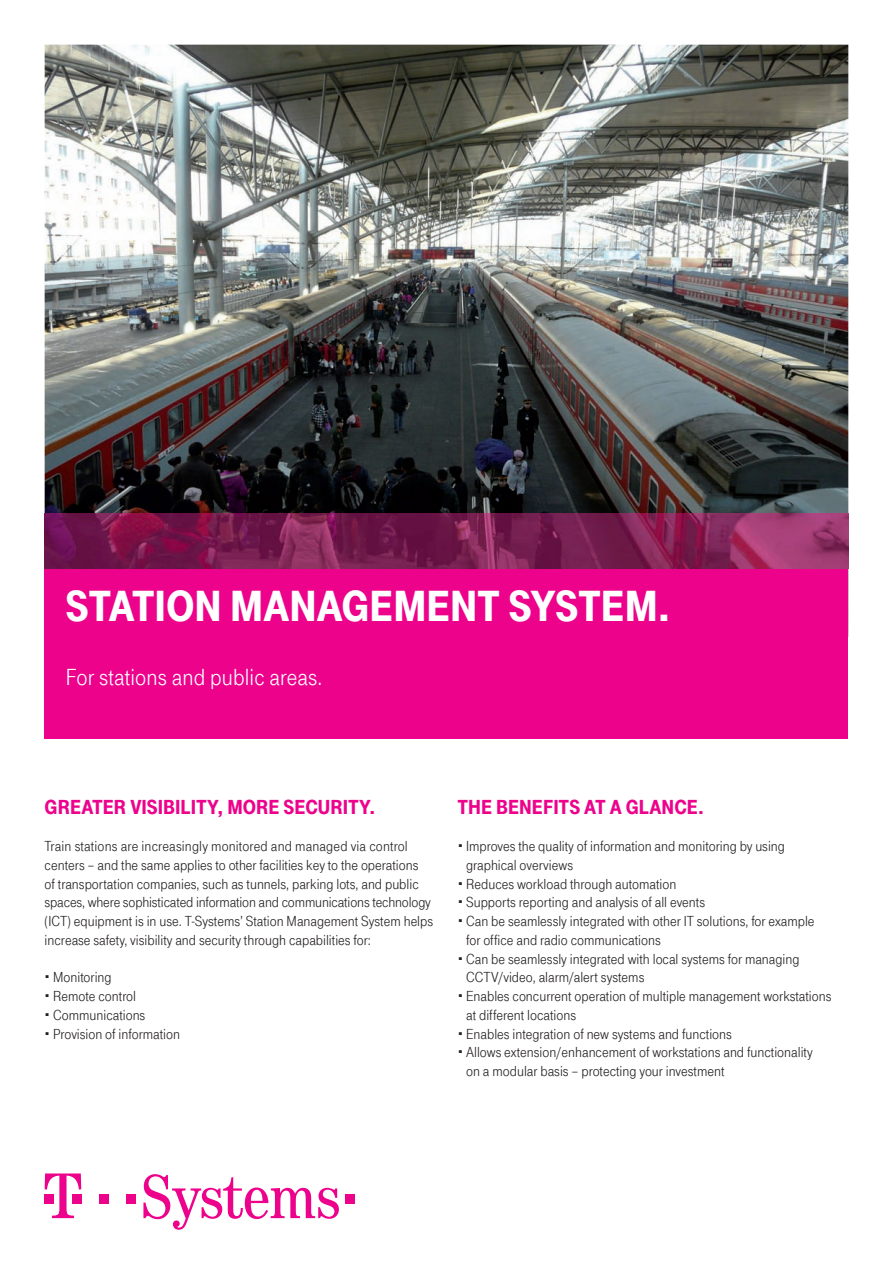
<style>
.page{position:relative;width:893px;height:1263px;background:#fff}
.page>*{position:absolute;margin:0;border:0;box-sizing:border-box;transform-origin:0 0}
.t1{font:900 45px "Tele Grotesk Headline";letter-spacing:-.005em;color:#fff}
.t2{font:24px "Tele Grotesk Norm";letter-spacing:.005em;color:#fff}
.t3{font:900 21px "Tele Grotesk Headline";color:#ed028c}
.t4{font:15px/18.8px "Tele Grotesk Norm";color:#231f20}
</style>
<div class="page">
<img style="left:45px;top:45px;width:803px;height:468px">
<div style="left:45px;top:569px;width:803px;height:169px;background:#ed028c"></div>
<div style="left:99px;top:1194px;width:9px;height:9px;background:#ed028c"></div>
<div style="left:126px;top:1194px;width:9px;height:9px;background:#ed028c"></div>
<svg style="left:45px;top:1173px;width:36px;height:45px"></svg>
<svg style="left:143px;top:1174px;width:196px;height:56px"></svg>
<div style="left:346px;top:1194px;width:9px;height:9px;background:#ed028c"></div>
<img style="left:45px;top:513px;width:803px;height:56px">
<h1 class="t1" style="left:65px;top:581px;width:606px">STATION MANAGEMENT SYSTEM.</h1>
<h2 class="t2" style="left:66px;top:664px;width:258px">For stations and public areas.</h2>
<h3 class="t3" style="left:45px;top:795px;width:332px">GREATER VISIBILITY, MORE SECURITY.</h3>
<p class="t4" style="left:45px;top:837px;width:390px">Train stations are increasingly monitored and managed via control centers – and the same applies to other facilities key to the operations<br>of transportation companies, such as tunnels, parking lots, and public spaces, where sophisticated information and communications technology (ICT) equipment is in use. T-Systems’ Station Management System helps increase safety, visibility and security through capabilities for:</p>
<p class="t4" style="left:53px;top:968px;width:128px">Monitoring<br>Remote control<br>Communications<br>Provision of information</p>
<h3 class="t3" style="left:458px;top:795px;width:248px">THE BENEFITS AT A GLANCE.</h3>
<p class="t4" style="left:466px;top:837px;width:367px">Improves the quality of information and monitoring by using graphical overviews<br>Reduces workload through automation<br>Supports reporting and analysis of all events<br>Can be seamlessly integrated with other IT solutions, for example for office and radio communications<br>Can be seamlessly integrated with local systems for managing CCTV/video, alarm/alert systems<br>Enables concurrent operation of multiple management workstations at different locations<br>Enables integration of new systems and functions<br>Allows extension/enhancement of workstations and functionality<br>on a modular basis – protecting your investment</p>
</div>
